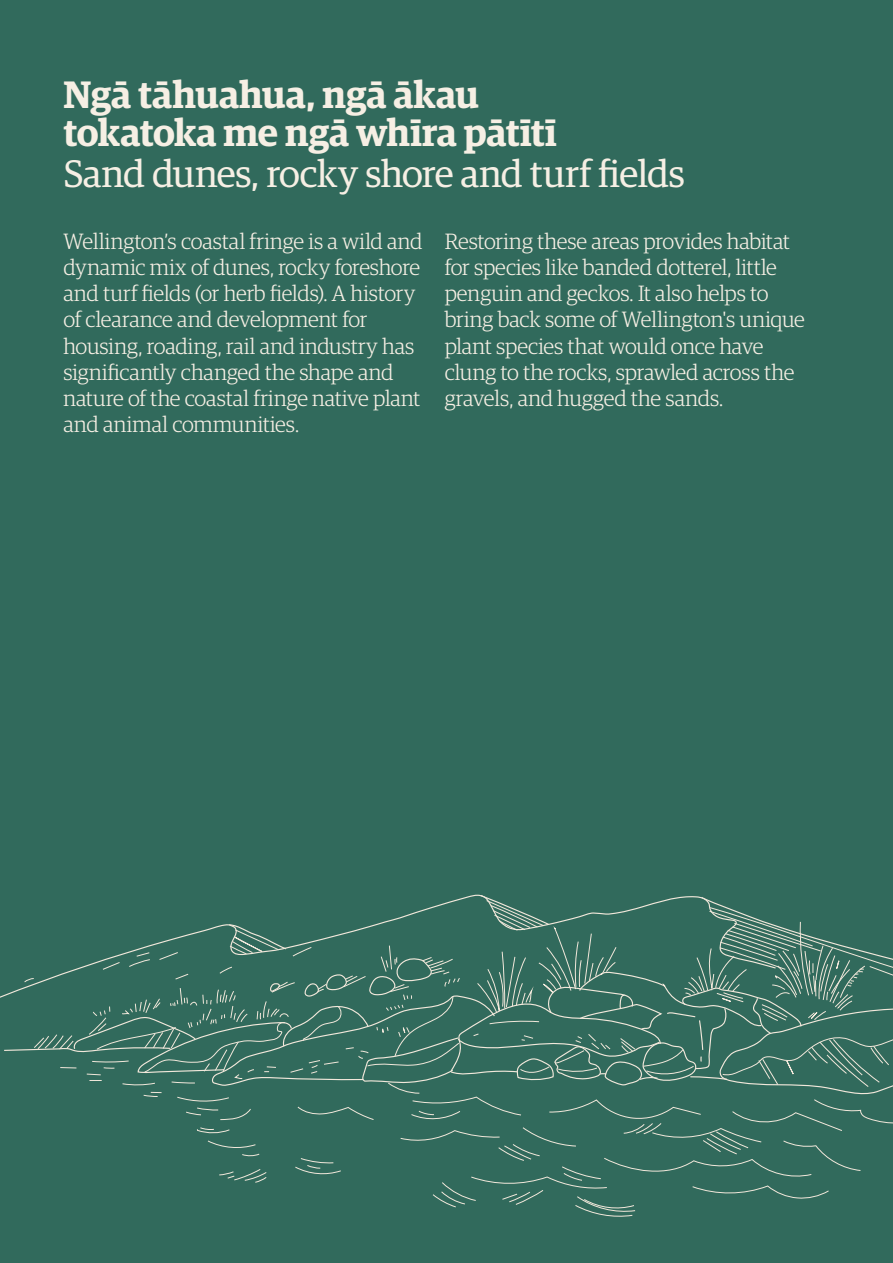
<style>
.page{position:relative;width:893px;height:1263px;background:#316a5c}
.page>*{position:absolute;margin:0;border:0;box-sizing:border-box;transform-origin:0 0}
.t1{font:600 38.25px/38.2px "Guardian Egyp";letter-spacing:-.005em;color:#f6efe4}
.t2{font:38.25px "Guardian Egyp";letter-spacing:-.005em;color:#f6efe4}
.t3{font:300 22.2px/26.2px "Guardian Egyp";letter-spacing:-.005em;color:#f6efe4}
</style>
<div class="page">
<hr style="left:892px;top:0;width:1px;height:1263px;background:#faf6f0">
<svg style="left:0;top:894px;width:893px;height:364px"></svg>
<h1 class="t1" style="left:63px;top:72px;width:495px">Ngā tāhuahua, ngā ākau tokatoka me ngā whīra pātītī</h1>
<h1 class="t2" style="left:63px;top:148px;width:623px">Sand dunes, rocky shore and turf fields</h1>
<p class="t3" style="left:63px;top:227px;width:360px">Wellington’s coastal fringe is a wild and dynamic mix of dunes, rocky foreshore and turf fields (or herb fields). A history of clearance and development for housing, roading, rail and industry has significantly changed the shape and nature of the coastal fringe native plant and animal communities.</p>
<p class="t3" style="left:445px;top:227px;width:362px">Restoring these areas provides habitat for species like banded dotterel, little penguin and geckos. It also helps to bring back some of Wellington's unique plant species that would once have clung to the rocks, sprawled across the gravels, and hugged the sands.</p>
</div>
